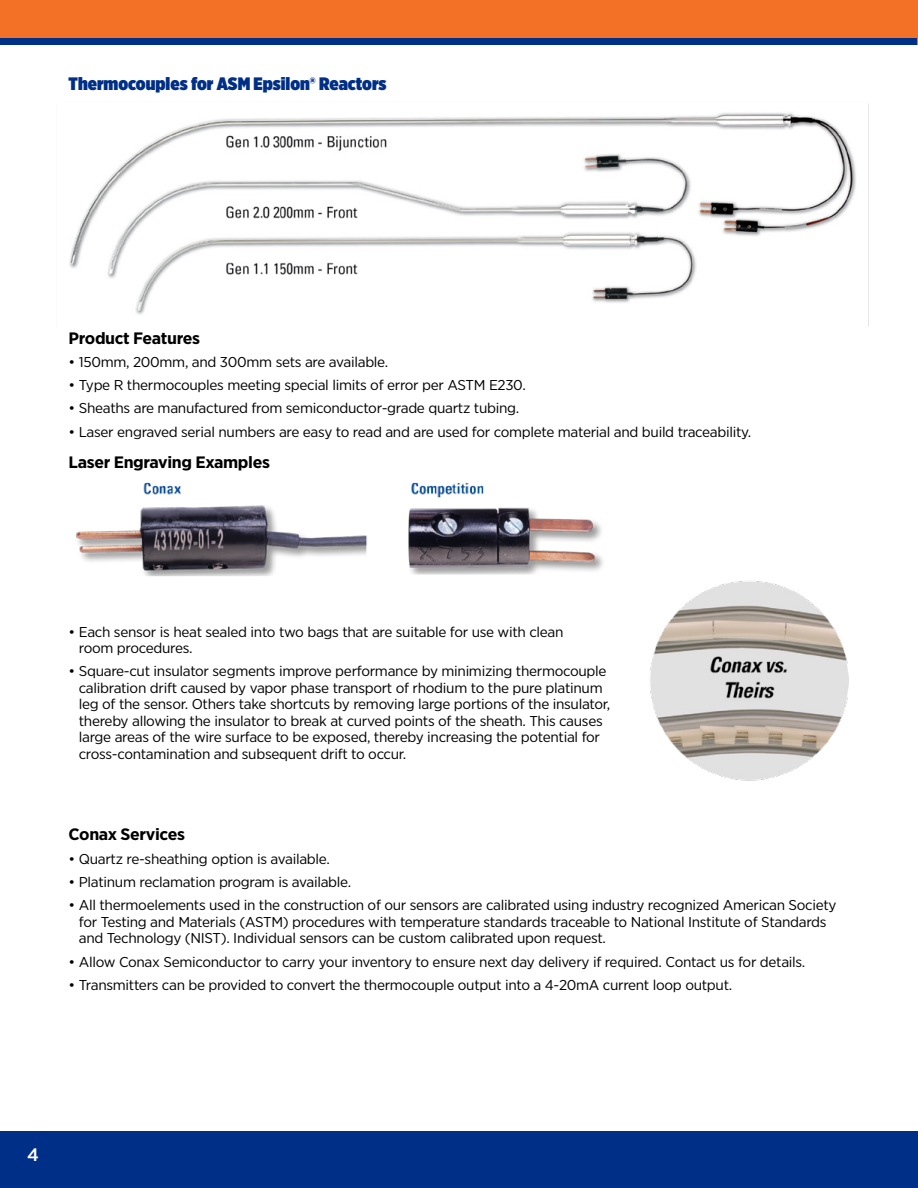
<style>
.page{position:relative;width:918px;height:1188px;background:#fff}
.page>*{position:absolute;margin:0;border:0;box-sizing:border-box;transform-origin:0 0}
.t1{font:900 18px "Gotham X Narrow";color:#002f87;scale:1.1 1}
.t2{font:500 18px "Gotham Narrow";color:#fff;scale:1.1 1}
.t3{font:700 16.5px "Gotham Narrow";letter-spacing:-.02em;color:#000;scale:1.1 1}
.t4{font:14.25px/16.5px "Gotham Narrow";letter-spacing:-.02em;color:#000;scale:1.1 1}
</style>
<div class="page">
<img style="left:69px;top:104px;width:800px;height:222px">
<img style="left:76px;top:482px;width:773px;height:299px">
<div style="left:0;top:0;width:918px;height:45px;background:#f37027"></div>
<div style="left:0;top:38px;width:917px;height:7px;background:#002f87"></div>
<div style="left:0;top:1132px;width:918px;height:56px;background:#002f87"></div>
<p class="t1" style="left:69px;top:72px;width:290px">Thermocouples for ASM Epsilon® Reactors</p>
<p class="t3" style="left:69px;top:327px;width:121px">Product Features</p>
<p class="t4" style="left:69px;top:353px;width:292px">• 150mm, 200mm, and 300mm sets are available.</p>
<p class="t4" style="left:69px;top:377px;width:417px">• Type R thermocouples meeting special limits of error per ASTM E230.</p>
<p class="t4" style="left:69px;top:400px;width:411px">• Sheaths are manufactured from semiconductor-grade quartz tubing.</p>
<p class="t4" style="left:69px;top:423px;width:622px">• Laser engraved serial numbers are easy to read and are used for complete material and build traceability.</p>
<p class="t3" style="left:69px;top:452px;width:185px">Laser Engraving Examples</p>
<p class="t4" style="left:79px;top:623px;width:442px;text-indent:-10px">• Each sensor is heat sealed into two bags that are suitable for use with clean room procedures.</p>
<p class="t4" style="left:79px;top:663px;width:485px;text-indent:-10px">• Square-cut insulator segments improve performance by minimizing thermocouple calibration drift caused by vapor phase transport of rhodium to the pure platinum leg of the sensor. Others take shortcuts by removing large portions of the insulator, thereby allowing the insulator to break at curved points of the sheath. This causes large areas of the wire surface to be exposed, thereby increasing the potential for cross-contamination and subsequent drift to occur.</p>
<p class="t3" style="left:69px;top:824px;width:107px">Conax Services</p>
<p class="t4" style="left:69px;top:850px;width:239px">• Quartz re-sheathing option is available.</p>
<p class="t4" style="left:69px;top:873px;width:258px">• Platinum reclamation program is available.</p>
<p class="t4" style="left:79px;top:897px;width:690px;text-indent:-10px">• All thermoelements used in the construction of our sensors are calibrated using industry recognized American Society for Testing and Materials (ASTM) procedures with temperature standards traceable to National Institute of Standards and Technology (NIST). Individual sensors can be custom calibrated upon request.</p>
<p class="t4" style="left:69px;top:953px;width:671px">• Allow Conax Semiconductor to carry your inventory to ensure next day delivery if required. Contact us for details.</p>
<p class="t4" style="left:69px;top:976px;width:605px">• Transmitters can be provided to convert the thermocouple output into a 4-20mA current loop output.</p>
<p class="t2" style="left:27px;top:1143px;width:12px">4</p>
</div>
